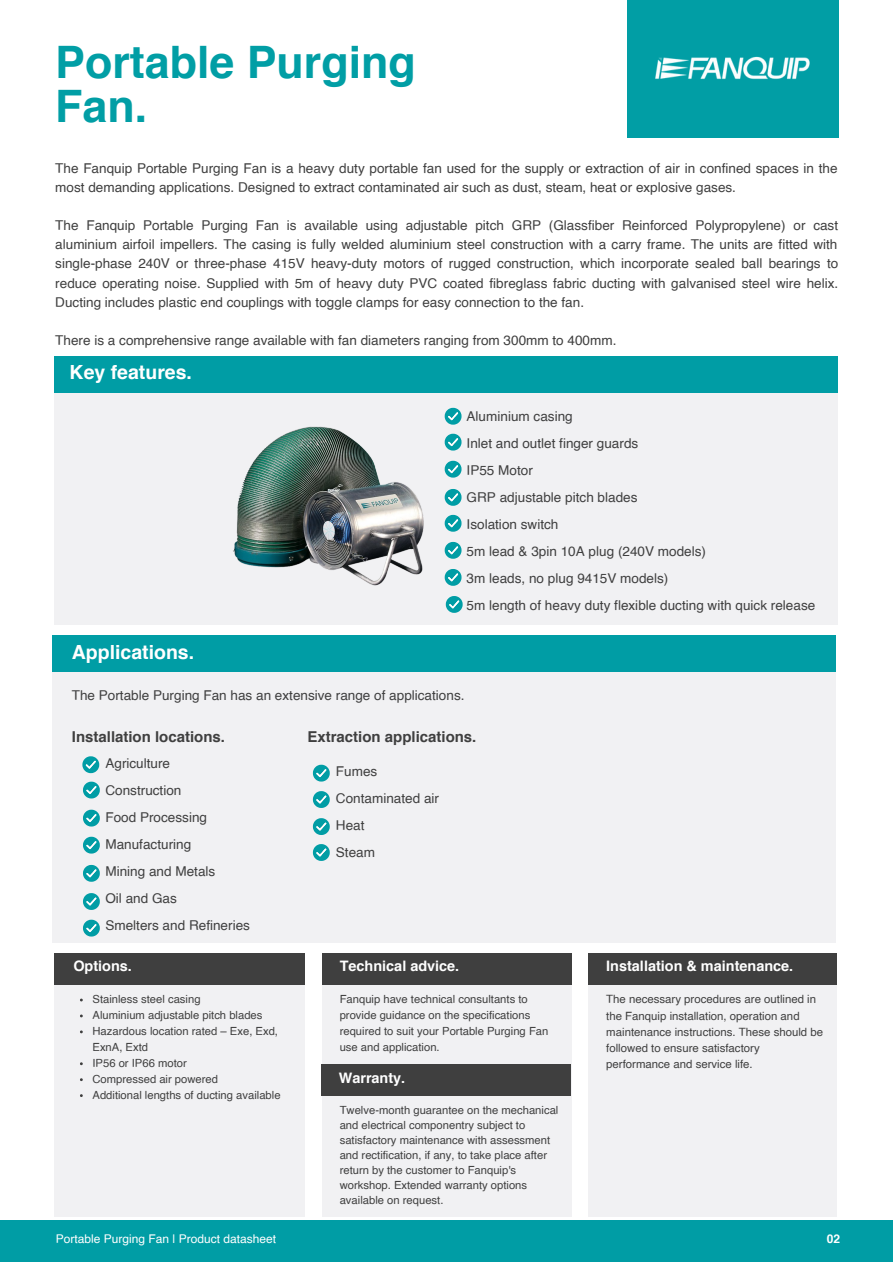
<style>
.page{position:relative;width:893px;height:1264px;background:#fff}
.page>*{position:absolute;margin:0;border:0;box-sizing:border-box;transform-origin:0 0}
.t1{font:700 44.7px/43.8px "Helvetica";color:#019ea5}
.t2{font:700 19.5px "Helvetica";color:#fff}
.t3{font:700 15px "Helvetica";color:#3f3f3f}
.t4{font:700 14.4px "Helvetica";color:#fff}
.t5{font:13.5px/19px "Helvetica";color:#3f3f3f}
.t6{font:12px "Helvetica";color:#fff}
.t7{font:700 12px "Helvetica";color:#fff}
.t8{font:11.4px/16.2px "Helvetica";color:#3f3f3f}
.t9{font:11.25px/15px "Helvetica";color:#3f3f3f}
</style>
<div class="page">
<div style="left:627px;top:0;width:211px;height:138px;background:#019ea5"></div>
<img style="left:655px;top:56px;width:155px;height:24px">
<div style="left:52px;top:635px;width:783px;height:307px;background:#f1f1f3"></div>
<div style="left:54px;top:358px;width:783px;height:267px;background:#f1f1f3"></div>
<div style="left:54px;top:356px;width:783px;height:36px;background:#009da5"></div>
<div style="left:52px;top:635px;width:783px;height:36px;background:#009da5"></div>
<svg style="left:82px;top:756px;width:17px;height:17px"></svg>
<svg style="left:83px;top:781px;width:17px;height:17px"></svg>
<svg style="left:83px;top:809px;width:17px;height:17px"></svg>
<svg style="left:83px;top:836px;width:17px;height:17px"></svg>
<svg style="left:313px;top:764px;width:17px;height:17px"></svg>
<svg style="left:313px;top:791px;width:17px;height:17px"></svg>
<svg style="left:313px;top:818px;width:17px;height:17px"></svg>
<div style="left:54px;top:953px;width:251px;height:263px;background:#f1f1f3"></div>
<div style="left:54px;top:953px;width:251px;height:31px;background:#3f3f3f"></div>
<div style="left:321px;top:953px;width:250px;height:263px;background:#f1f1f3"></div>
<div style="left:321px;top:953px;width:250px;height:31px;background:#3f3f3f"></div>
<div style="left:588px;top:953px;width:249px;height:263px;background:#f1f1f3"></div>
<div style="left:588px;top:953px;width:249px;height:31px;background:#3f3f3f"></div>
<div style="left:320px;top:1064px;width:250px;height:31px;background:#3f3f3f"></div>
<div style="left:0;top:1220px;width:892px;height:41px;background:#009da5"></div>
<svg style="left:448px;top:408px;width:13px;height:16px"></svg>
<svg style="left:448px;top:434px;width:13px;height:16px"></svg>
<svg style="left:448px;top:461px;width:13px;height:16px"></svg>
<svg style="left:448px;top:489px;width:13px;height:17px"></svg>
<svg style="left:448px;top:515px;width:13px;height:16px"></svg>
<svg style="left:313px;top:844px;width:17px;height:17px"></svg>
<svg style="left:448px;top:542px;width:13px;height:17px"></svg>
<img style="left:211px;top:392px;width:237px;height:214px">
<svg style="left:444px;top:569px;width:17px;height:17px"></svg>
<svg style="left:446px;top:596px;width:16px;height:17px"></svg>
<svg style="left:83px;top:864px;width:17px;height:17px"></svg>
<svg style="left:83px;top:893px;width:17px;height:17px"></svg>
<svg style="left:83px;top:919px;width:17px;height:17px"></svg>
<p class="t1" style="left:55px;top:44px;width:362px">Portable Purging<br>Fan.</p>
<p class="t5" style="left:55px;top:160px;width:783px">The Fanquip Portable Purging Fan is a heavy duty portable fan used for the supply or extraction of air in confined spaces in the most demanding applications. Designed to extract contaminated air such as dust, steam, heat or explosive gases.</p>
<p class="t5" style="left:55px;top:217px;width:784px;text-align:justify">The Fanquip Portable Purging Fan is available using adjustable pitch GRP (Glassfiber Reinforced Polypropylene) or cast aluminium airfoil impellers. The casing is fully welded aluminium steel construction with a carry frame. The units are fitted with single-phase 240V or three-phase 415V heavy-duty motors of rugged construction, which incorporate sealed ball bearings to reduce operating noise. Supplied with 5m of heavy duty PVC coated fibreglass fabric ducting with galvanised steel wire helix.<br>Ducting includes plastic end couplings with toggle clamps for easy connection to the fan.</p>
<p class="t5" style="left:55px;top:332px;width:562px">There is a comprehensive range available with fan diameters ranging from 300mm to 400mm.</p>
<p class="t2" style="left:70px;top:364px;width:124px">Key features.</p>
<p class="t5" style="left:466px;top:408px;width:108px">Aluminium casing</p>
<p class="t5" style="left:466px;top:435px;width:173px">Inlet and outlet finger guards</p>
<p class="t5" style="left:466px;top:461px;width:68px">IP55 Motor</p>
<p class="t5" style="left:466px;top:488px;width:172px">GRP adjustable pitch blades</p>
<p class="t5" style="left:466px;top:515px;width:93px">Isolation switch</p>
<p class="t5" style="left:466px;top:542px;width:241px">5m lead &amp; 3pin 10A plug (240V models)</p>
<p class="t5" style="left:466px;top:569px;width:203px">3m leads, no plug 9415V models)</p>
<p class="t5" style="left:466px;top:596px;width:350px">5m length of heavy duty flexible ducting with quick release</p>
<p class="t2" style="left:72px;top:643px;width:124px">Applications.</p>
<p class="t5" style="left:72px;top:687px;width:394px">The Portable Purging Fan has an extensive range of applications.</p>
<p class="t3" style="left:72px;top:730px;width:155px">Installation locations.</p>
<p class="t3" style="left:307px;top:730px;width:170px">Extraction applications.</p>
<p class="t5" style="left:105px;top:754px;width:66px">Agriculture</p>
<p class="t5" style="left:105px;top:781px;width:78px">Construction</p>
<p class="t5" style="left:105px;top:808px;width:103px">Food Processing</p>
<p class="t5" style="left:105px;top:835px;width:87px">Manufacturing</p>
<p class="t5" style="left:105px;top:862px;width:111px">Mining and Metals</p>
<p class="t5" style="left:105px;top:889px;width:73px">Oil and Gas</p>
<p class="t5" style="left:105px;top:916px;width:146px">Smelters and Refineries</p>
<p class="t4" style="left:73px;top:960px;width:60px">Options.</p>
<p class="t9" style="left:92px;top:992px;width:110px">Stainless steel casing</p>
<p class="t9" style="left:92px;top:1008px;width:171px">Aluminium adjustable pitch blades</p>
<p class="t9" style="left:92px;top:1024px;width:187px;line-height:15.9px">Hazardous location rated – Exe, Exd,<br>ExnA, Extd</p>
<p class="t9" style="left:92px;top:1056px;width:96px">IP56 or IP66 motor</p>
<p class="t9" style="left:92px;top:1072px;width:127px">Compressed air powered</p>
<p class="t9" style="left:92px;top:1088px;width:189px">Additional lengths of ducting available</p>
<p class="t5" style="left:336px;top:762px;width:43px">Fumes</p>
<p class="t5" style="left:336px;top:789px;width:105px">Contaminated air</p>
<p class="t5" style="left:336px;top:816px;width:30px">Heat</p>
<p class="t5" style="left:336px;top:843px;width:41px">Steam</p>
<p class="t4" style="left:340px;top:960px;width:121px">Technical advice.</p>
<p class="t9" style="left:340px;top:992px;width:210px;line-height:15.9px">Fanquip have technical consultants to provide guidance on the specifications required to suit your Portable Purging Fan use and application.</p>
<p class="t4" style="left:339px;top:1071px;width:68px">Warranty.</p>
<p class="t9" style="left:340px;top:1103px;width:220px">Twelve-month guarantee on the mechanical and electrical componentry subject to satisfactory maintenance with assessment and rectification, if any, to take place after return by the customer to Fanquip's workshop. Extended warranty options available on request.</p>
<p class="t4" style="left:606px;top:960px;width:188px">Installation &amp; maintenance.</p>
<p class="t8" style="left:606px;top:992px;width:218px">The necessary procedures are outlined in the Fanquip installation, operation and maintenance instructions. These should be followed to ensure satisfactory performance and service life.</p>
<p class="t6" style="left:56px;top:1234px;width:222px">Portable Purging Fan | Product datasheet</p>
<p class="t7" style="left:826px;top:1234px;width:15px">02</p>
</div>
